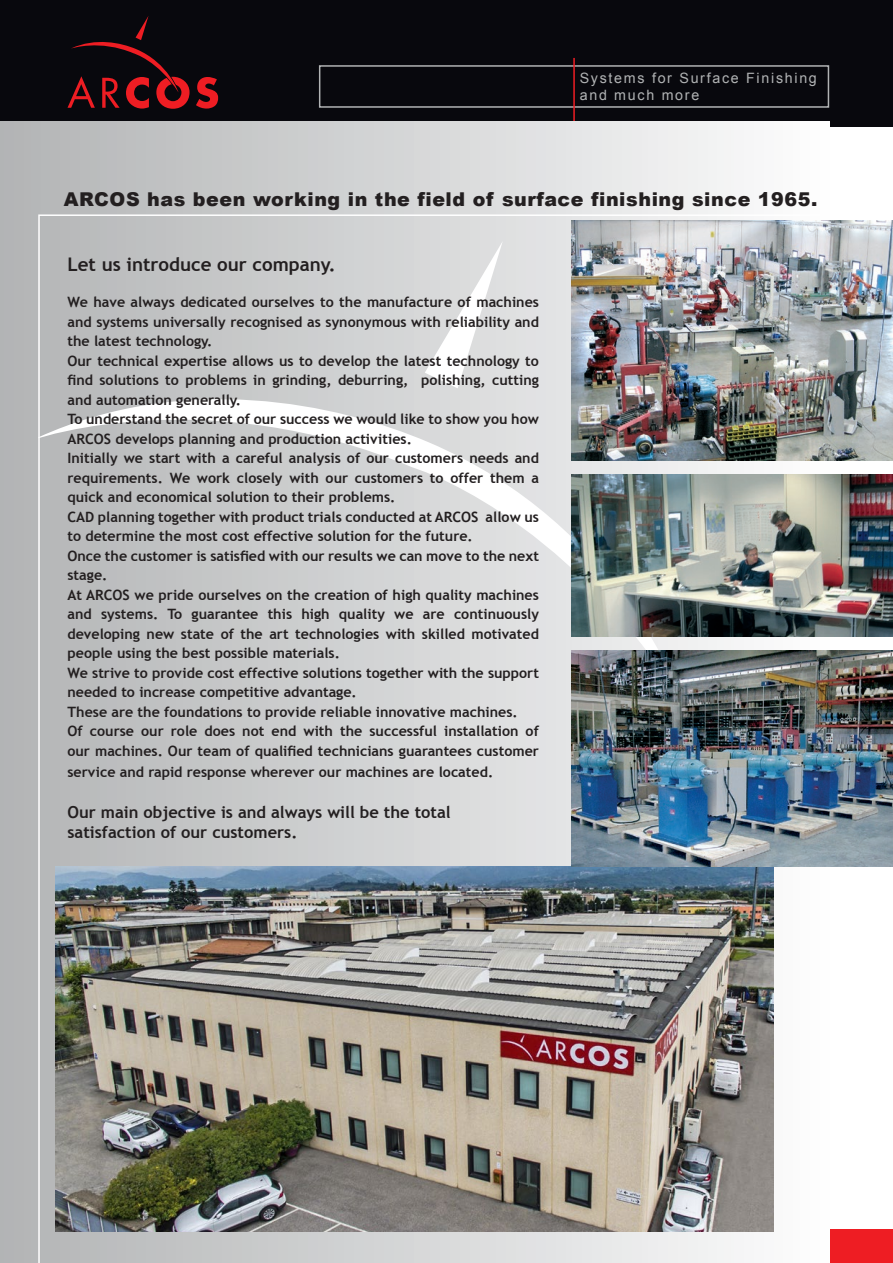
<style>
.page{position:relative;width:893px;height:1263px;background:#fff}
.page>*{position:absolute;margin:0;border:0;box-sizing:border-box;transform-origin:0 0}
.t1{font:900 19.05px "Arial";letter-spacing:.03em;color:#231f20}
.t2{font:700 18.75px "Trebuchet MS";color:#231f20}
.t3{font:700 16.5px/19.8px "Trebuchet MS";color:#231f20}
.t4{font:700 14.25px/19.5px "Trebuchet MS";color:#231f20}
.t5{font:14.25px/17.1px "Arial";letter-spacing:.12em;color:#b1b3b4}
</style>
<div class="page">
<div style="left:0;top:0;width:893px;height:127px;background:#08080d"></div>
<div style="left:0;top:1230px;width:893px;height:33px;background:#ee1d23"></div>
<div style="left:319px;top:65px;width:510px;height:43px;border:2px solid #b1b3b4"></div>
<hr style="left:573px;top:58px;width:2px;height:70px;background:#ee1d23">
<svg style="left:68px;top:16px;width:150px;height:93px"></svg>
<div style="left:0;top:121px;width:829px;height:1142px;background:linear-gradient(to right,#b1b3b4,#fdfdfd)"></div>
<img style="left:831px;top:650px;width:62px;height:217px">
<img style="left:831px;top:474px;width:62px;height:163px">
<img style="left:831px;top:221px;width:62px;height:240px">
<img style="left:38px;top:214px;width:793px;height:1049px">
<p class="t5" style="left:580px;top:70px;width:239px">Systems for Surface Finishing and much more</p>
<p class="t1" style="left:64px;top:185px;width:755px">ARCOS has been working in the field of surface finishing since 1965.</p>
<p class="t2" style="left:68px;top:252px;width:270px">Let us introduce our company.</p>
<p class="t4" style="left:68px;top:292px;width:473px;text-align:justify">We have always dedicated ourselves to the manufacture of machines and systems universally recognised as synonymous with reliability and the latest technology.</p>
<p class="t4" style="left:68px;top:351px;width:473px;text-align:justify">Our technical expertise allows us to develop the latest technology to find solutions to problems in grinding, deburring, polishing, cutting and automation generally.</p>
<p class="t4" style="left:68px;top:409px;width:473px">To understand the secret of our success we would like to show you how<br>ARCOS develops planning and production activities.</p>
<p class="t4" style="left:68px;top:448px;width:473px;text-align:justify">Initially we start with a careful analysis of our customers needs and requirements. We work closely with our customers to offer them a quick and economical solution to their problems.</p>
<p class="t4" style="left:68px;top:507px;width:473px">CAD planning together with product trials conducted at ARCOS allow us to determine the most cost effective solution for the future.</p>
<p class="t4" style="left:68px;top:546px;width:473px">Once the customer is satisfied with our results we can move to the next stage.</p>
<p class="t4" style="left:68px;top:585px;width:473px;text-align:justify">At ARCOS we pride ourselves on the creation of high quality machines and systems. To guarantee this high quality we are continuously developing new state of the art technologies with skilled motivated people using the best possible materials.</p>
<p class="t4" style="left:68px;top:663px;width:473px">We strive to provide cost effective solutions together with the support needed to increase competitive advantage.</p>
<p class="t4" style="left:68px;top:702px;width:452px">These are the foundations to provide reliable innovative machines.</p>
<p class="t4" style="left:68px;top:721px;width:473px">Of course our role does not end with the successful installation of our machines. Our team of qualified technicians guarantees customer</p>
<p class="t4" style="left:68px;top:762px;width:427px">service and rapid response wherever our machines are located.</p>
<p class="t3" style="left:68px;top:802px;width:385px">Our main objective is and always will be the total satisfaction of our customers.</p>
</div>
